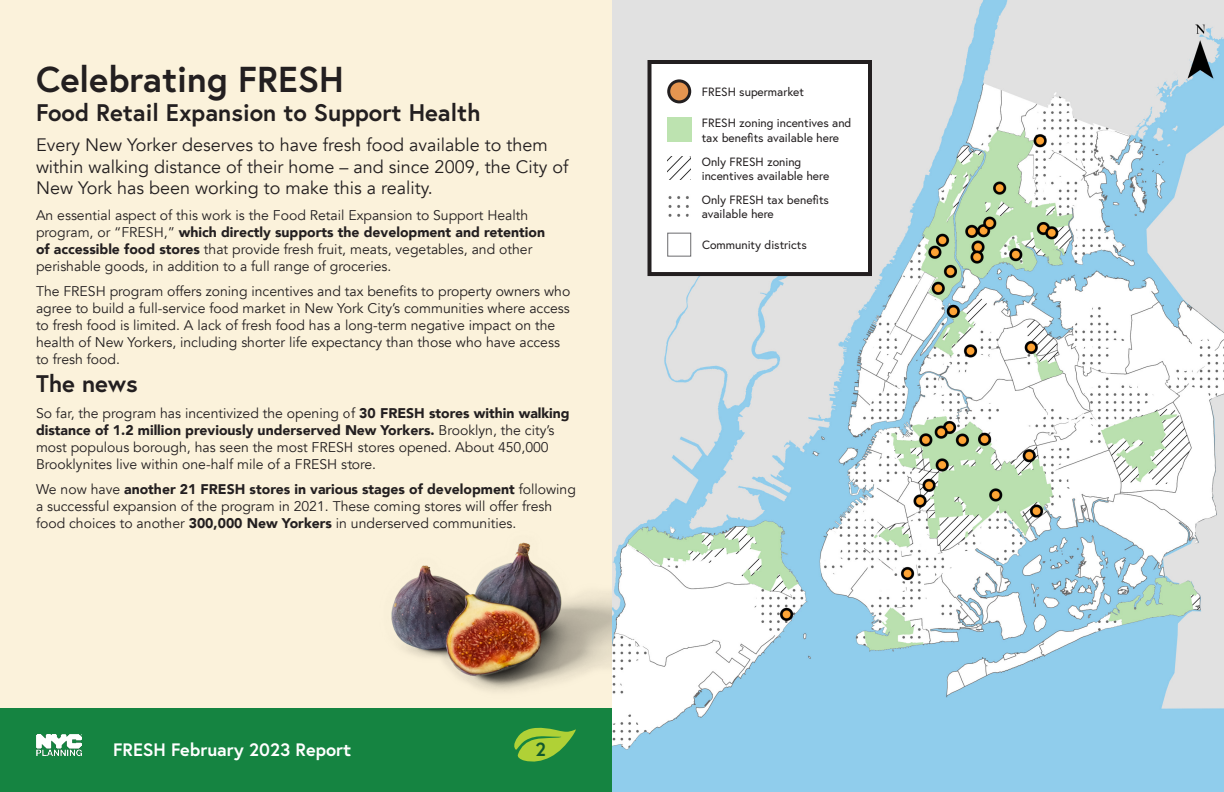
<style>
.page{position:relative;width:1224px;height:792px;background:#fff}
.page>*{position:absolute;margin:0;border:0;box-sizing:border-box;transform-origin:0 0}
.t1{font:700 36px "Europa";color:#231f20}
.t2{font:700 24px "Europa";color:#231f20}
.t3{font:700 19px "Europa";color:#12592d}
.t4{font:18px/21.6px "Avenir";color:#231f20}
.t5{font:700 18px "Europa";color:#fff}
.t6{font:14px/16.8px "Avenir";color:#231f20}
.t7{font:12px/14.4px "Europa";color:#231f20}
.s1{font-weight:900}
</style>
<div class="page">
<div style="left:0;top:0;width:612px;height:792px;background:#fbf2db"></div>
<div style="left:0;top:708px;width:612px;height:84px;background:#158441"></div>
<img style="left:36px;top:734px;width:45px;height:22px">
<img style="left:391px;top:542px;width:221px;height:220px">
<img style="left:612px;top:0;width:612px;height:792px">
<div style="left:650px;top:62px;width:220px;height:212px;background:#fff"></div>
<div style="left:648px;top:60px;width:224px;height:216px;border:4px solid #231f20"></div>
<div style="left:669px;top:81px;width:21px;height:21px;background:#e59550;border-radius:50%"></div>
<div style="left:667px;top:79px;width:24px;height:24px;border:3px solid #231f20;border-radius:50%"></div>
<div style="left:667px;top:233px;width:24px;height:24px;border:1px solid #6b6b6e"></div>
<img style="left:668px;top:196px;width:21px;height:21px">
<img style="left:667px;top:156px;width:24px;height:24px">
<div style="left:667px;top:118px;width:24px;height:24px;background:#bde3b0"></div>
<h1 class="t1" style="left:36px;top:55px;width:309px">Celebrating FRESH</h1>
<h2 class="t2" style="left:36px;top:96px;width:446px">Food Retail Expansion to Support Health</h2>
<p class="t4" style="left:36px;top:135px;width:534px">Every New Yorker deserves to have fresh food available to them within walking distance of their home – and since 2009, the City of<br>New York has been working to make this a reality.</p>
<p class="t6" style="left:36px;top:207px;width:511px">An essential aspect of this work is the Food Retail Expansion to Support Health program, or “FRESH,” <span class="s1">which directly supports the development and retention of accessible food stores</span> that provide fresh fruit, meats, vegetables, and other perishable goods, in addition to a full range of groceries.</p>
<p class="t6" style="left:36px;top:284px;width:536px">The FRESH program offers zoning incentives and tax benefits to property owners who agree to build a full-service food market in New York City’s communities where access to fresh food is limited. A lack of fresh food has a long-term negative impact on the health of New Yorkers, including shorter life expectancy than those who have access to fresh food.</p>
<h2 class="t2" style="left:36px;top:368px;width:103px">The news</h2>
<p class="t6" style="left:36px;top:405px;width:535px">So far, the program has incentivized the opening of <span class="s1">30 FRESH stores within walking distance of 1.2 million previously underserved New Yorkers.</span> Brooklyn, the city’s most populous borough, has seen the most FRESH stores opened. About 450,000<br>Brooklynites live within one-half mile of a FRESH store.</p>
<p class="t6" style="left:36px;top:482px;width:541px">We now have <span class="s1">another 21 FRESH stores in various stages of development</span> following a successful expansion of the program in 2021. These coming stores will offer fresh food choices to another <span class="s1">300,000 New Yorkers</span> in underserved communities.</p>
<p class="t5" style="left:113px;top:737px;width:239px">FRESH February 2023 Report</p>
<h3 class="t3" style="left:535px;top:736px;width:12px">2</h3>
<p class="t7" style="left:702px;top:84px;width:104px">FRESH supermarket</p>
<p class="t7" style="left:702px;top:116px;width:151px">FRESH zoning incentives and tax benefits available here</p>
<p class="t7" style="left:702px;top:154px;width:129px">Only FRESH zoning incentives available here</p>
<p class="t7" style="left:702px;top:192px;width:129px">Only FRESH tax benefits available here</p>
<p class="t7" style="left:702px;top:238px;width:106px">Community districts</p>
</div>
